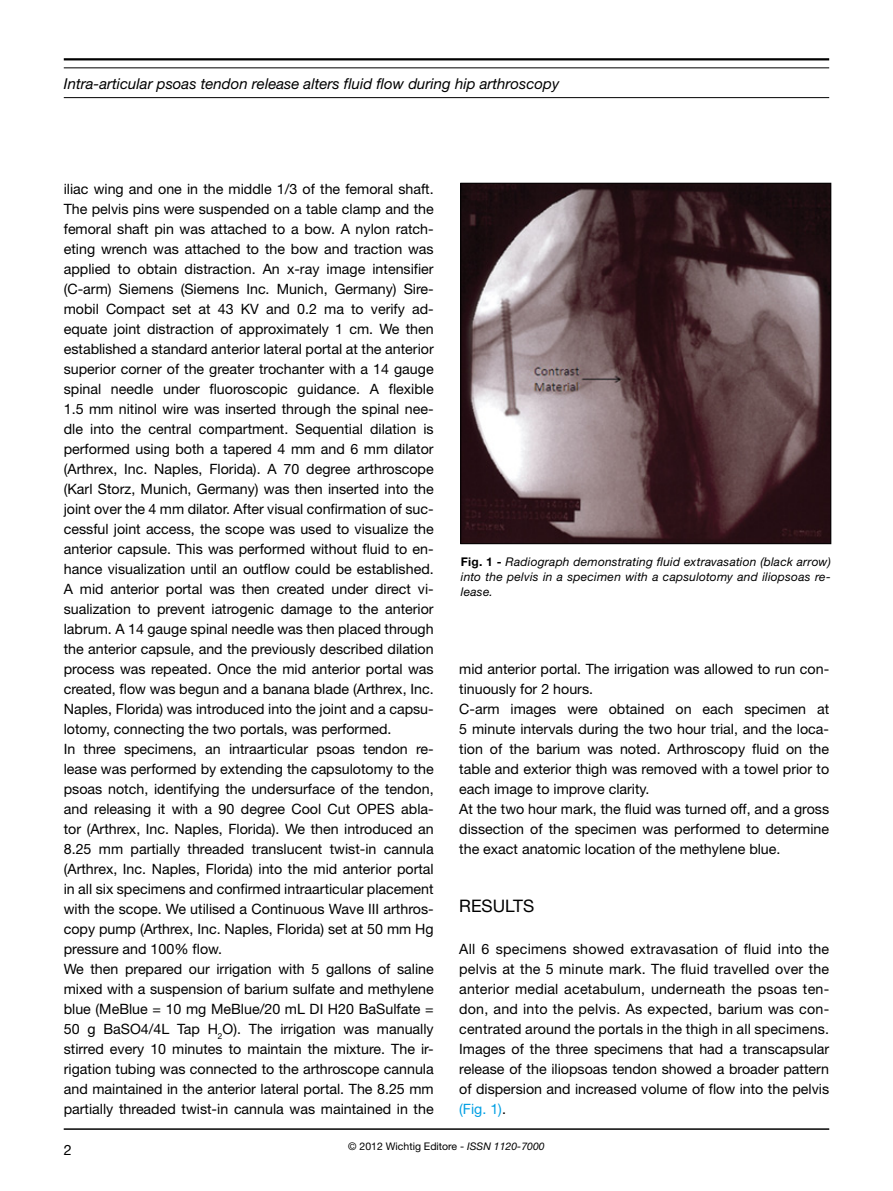
<style>
.page{position:relative;width:893px;height:1191px;background:#fff}
.page>*{position:absolute;margin:0;border:0;box-sizing:border-box;transform-origin:0 0}
.t1{font:17.25px "Helvetica Neue";color:#000}
.t2{font:italic 15px "Helvetica Neue";color:#000}
.t3{font:14.25px/20px "Helvetica Neue";color:#000}
.t4{font:italic 12px/15px "Helvetica Neue";letter-spacing:.015em;color:#000;text-align:justify}
.t5{font:10.5px "Helvetica Neue";color:#000}
.s1{font-weight:700;font-style:normal}
.s2{color:#009fe3}
.s3{font-style:italic}
</style>
<div class="page">
<hr style="left:64px;top:58px;width:765px;height:2px;background:#000">
<hr style="left:64px;top:68px;width:765px;height:1px;background:#000">
<hr style="left:64px;top:97px;width:765px;height:1px;background:#000">
<hr style="left:64px;top:1128px;width:765px;height:1px;background:#000">
<img style="left:462px;top:185px;width:367px;height:357px">
<div style="left:460px;top:183px;width:371px;height:361px;border:1px solid #000"></div>
<p class="t2" style="left:64px;top:74px;width:497px">Intra-articular psoas tendon release alters fluid flow during hip arthroscopy</p>
<p class="t3" style="left:64px;top:179px;width:371px">iliac wing and one in the middle 1/3 of the femoral shaft.<br>The pelvis pins were suspended on a table clamp and the femoral shaft pin was attached to a bow. A nylon ratch&shy;eting wrench was attached to the bow and traction was applied to obtain distraction. An x-ray image intensifier (C-arm) Siemens (Siemens Inc. Munich, Germany) Sire&shy;mobil Compact set at 43 KV and 0.2 ma to verify ad&shy;equate joint distraction of approximately 1 cm. We then established a standard anterior lateral portal at the anterior superior corner of the greater trochanter with a 14 gauge spinal needle under fluoroscopic guidance. A flexible 1.5 mm nitinol wire was inserted through the spinal nee&shy;dle into the central compartment. Sequential dilation is performed using both a tapered 4 mm and 6 mm dilator (Arthrex, Inc. Naples, Florida). A 70 degree arthroscope (Karl Storz, Munich, Germany) was then inserted into the joint over the 4 mm dilator. After visual confirmation of suc&shy;cessful joint access, the scope was used to visualize the anterior capsule. This was performed without fluid to en&shy;hance visualization until an outflow could be established.<br>A mid anterior portal was then created under direct vi&shy;sualization to prevent iatrogenic damage to the anterior labrum. A 14 gauge spinal needle was then placed through the anterior capsule, and the previously described dilation process was repeated. Once the mid anterior portal was created, flow was begun and a banana blade (Arthrex, Inc.<br>Naples, Florida) was introduced into the joint and a capsu&shy;lotomy, connecting the two portals, was performed.<br>In three specimens, an intraarticular psoas tendon re&shy;lease was performed by extending the capsulotomy to the psoas notch, identifying the undersurface of the tendon, and releasing it with a 90 degree Cool Cut OPES abla&shy;tor (Arthrex, Inc. Naples, Florida). We then introduced an 8.25 mm partially threaded translucent twist-in cannula (Arthrex, Inc. Naples, Florida) into the mid anterior portal in all six specimens and confirmed intraarticular placement with the scope. We utilised a Continuous Wave III arthros&shy;copy pump (Arthrex, Inc. Naples, Florida) set at 50 mm Hg pressure and 100% flow.<br>We then prepared our irrigation with 5 gallons of saline mixed with a suspension of barium sulfate and methylene blue (MeBlue = 10 mg MeBlue/20 mL DI H20 BaSulfate = 50 g BaSO4/4L Tap H<sub>2</sub>O). The irrigation was manually stirred every 10 minutes to maintain the mixture. The ir&shy;rigation tubing was connected to the arthroscope cannula and maintained in the anterior lateral portal. The 8.25 mm partially threaded twist-in cannula was maintained in the</p>
<p class="t4" style="left:461px;top:554px;width:371px"><span class="s1">Fig. 1 -</span> Radiograph demonstrating fluid extravasation (black arrow) into the pelvis in a specimen with a capsulotomy and iliopsoas re&shy;lease.</p>
<p class="t3" style="left:459px;top:659px;width:371px">mid anterior portal. The irrigation was allowed to run con&shy;tinuously for 2 hours.<br>C-arm images were obtained on each specimen at 5 minute intervals during the two hour trial, and the loca&shy;tion of the barium was noted. Arthroscopy fluid on the table and exterior thigh was removed with a towel prior to each image to improve clarity.<br>At the two hour mark, the fluid was turned off, and a gross dissection of the specimen was performed to determine the exact anatomic location of the methylene blue.</p>
<p class="t1" style="left:459px;top:895px;width:77px">RESULTS</p>
<p class="t3" style="left:459px;top:938px;width:371px;text-align:justify">All 6 specimens showed extravasation of fluid into the pelvis at the 5 minute mark. The fluid travelled over the anterior medial acetabulum, underneath the psoas ten&shy;don, and into the pelvis. As expected, barium was con&shy;centrated around the portals in the thigh in all specimens.<br>Images of the three specimens that had a transcapsular release of the iliopsoas tendon showed a broader pattern of dispersion and increased volume of flow into the pelvis <span class="s2">(Fig. 1)</span>.</p>
<p class="t3" style="left:64px;top:1139px;width:9px">2</p>
<p class="t5" style="left:348px;top:1139px;width:198px">© 2012 Wichtig Editore - <span class="s3">ISSN 1120-7000</span></p>
</div>
